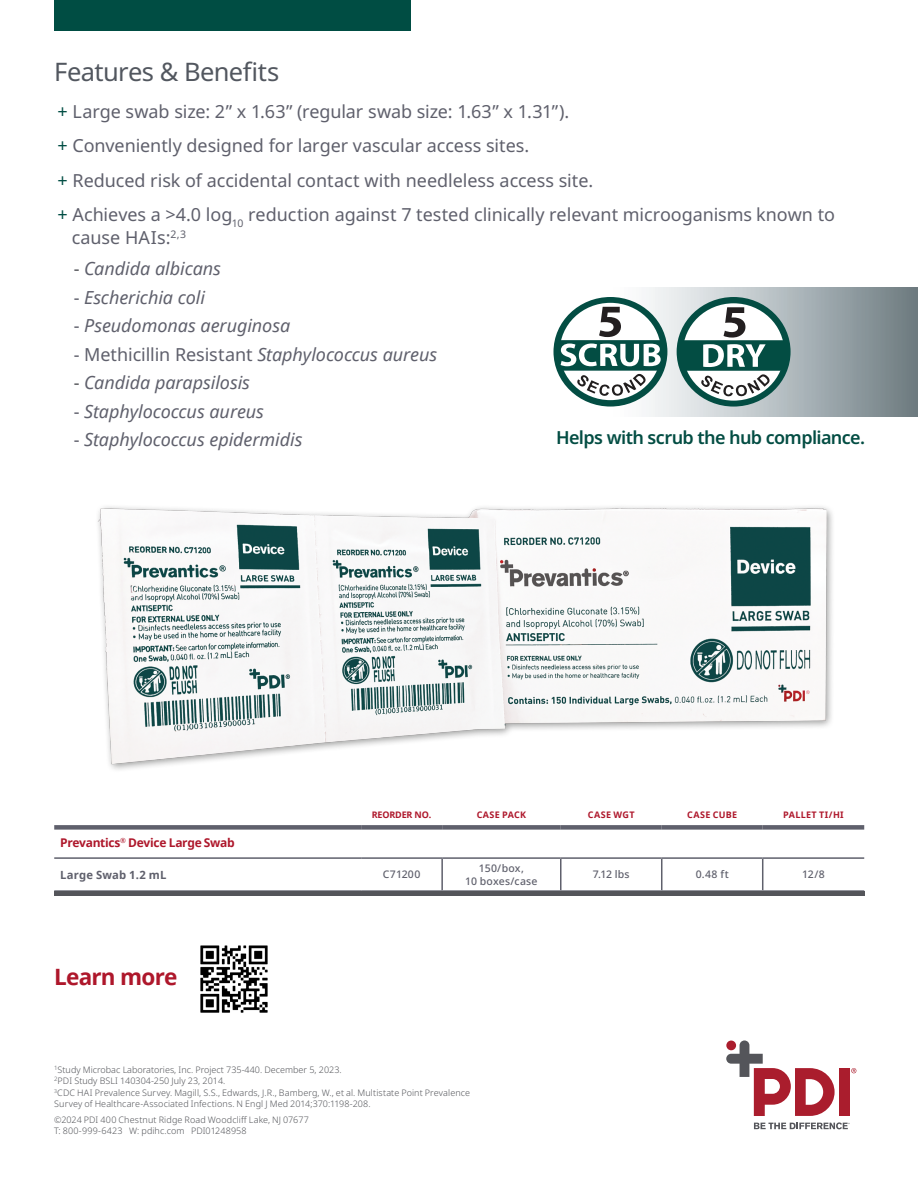
<style>
.page{position:relative;width:918px;height:1188px;background:#fff}
.page>*{position:absolute;margin:0;border:0;box-sizing:border-box;transform-origin:0 0}
.t1{font:25.5px "Noto Sans";letter-spacing:-.02em;color:#52575f}
.t2{font:700 22.5px "Noto Sans";letter-spacing:-.035em;color:#ae172b}
.t3{font:18px/22.5px "Noto Sans";letter-spacing:-.005em;color:#5f606c}
.t4{font:italic 18px "Noto Sans";letter-spacing:-.005em;color:#5f606c}
.t5{font:600 18px "Noto Sans";letter-spacing:-.035em;color:#034d43}
.t6{font:700 12px "Noto Sans";letter-spacing:-.025em;color:#ae172b}
.t7{font:700 11.25px "Noto Sans";letter-spacing:.015em;color:#5f606c}
.t8{font:500 10.5px/13.5px "Noto Sans";letter-spacing:.025em;color:#5f606c;text-align:center}
.t9{font:300 9px/11.2px "Noto Sans";letter-spacing:.01em;color:#54555a}
.t10{font:700 9px "Noto Sans";letter-spacing:.03em;color:#ae172b}
.t11{font:700 9px "Noto Sans";letter-spacing:-.02em;color:#ae172b}
.s1{color:#004d43}
.s2{font-style:normal;color:#54555a}
.s3{font-style:normal}
.s4{font-style:italic}
</style>
<div class="page">
<div style="left:54px;top:0;width:356px;height:30px;background:#004d43"></div>
<svg style="left:754px;top:1122px;width:96px;height:7px"></svg>
<div style="left:839px;top:1068px;width:11px;height:48px;background:#aa1d2d"></div>
<svg style="left:726px;top:1040px;width:109px;height:76px"></svg>
<div style="left:726px;top:1041px;width:10px;height:9px;background:#aa1d2d;border-radius:50%"></div>
<svg style="left:851px;top:1068px;width:5px;height:5px"></svg>
<div style="left:54px;top:825px;width:307px;height:5px;background:#5f606c"></div>
<div style="left:361px;top:825px;width:81px;height:5px;background:#5f606c"></div>
<div style="left:442px;top:825px;width:119px;height:5px;background:#5f606c"></div>
<div style="left:561px;top:825px;width:101px;height:5px;background:#5f606c"></div>
<div style="left:662px;top:825px;width:101px;height:5px;background:#5f606c"></div>
<div style="left:763px;top:825px;width:101px;height:5px;background:#5f606c"></div>
<hr style="left:441px;top:859px;width:2px;height:31px;background:#5f606c">
<hr style="left:560px;top:859px;width:2px;height:31px;background:#5f606c">
<hr style="left:661px;top:859px;width:1px;height:31px;background:#5f606c">
<hr style="left:762px;top:859px;width:1px;height:31px;background:#5f606c">
<hr style="left:54px;top:890px;width:307px;height:2px;background:#5f606c">
<hr style="left:361px;top:890px;width:81px;height:2px;background:#5f606c">
<hr style="left:442px;top:890px;width:119px;height:2px;background:#5f606c">
<hr style="left:561px;top:890px;width:101px;height:2px;background:#5f606c">
<hr style="left:662px;top:890px;width:101px;height:2px;background:#5f606c">
<hr style="left:763px;top:890px;width:101px;height:2px;background:#5f606c">
<hr style="left:54px;top:857px;width:307px;height:2px;background:#5f606c">
<hr style="left:361px;top:857px;width:81px;height:2px;background:#5f606c">
<hr style="left:442px;top:857px;width:119px;height:2px;background:#5f606c">
<hr style="left:561px;top:857px;width:101px;height:2px;background:#5f606c">
<hr style="left:662px;top:857px;width:101px;height:2px;background:#5f606c">
<hr style="left:763px;top:857px;width:101px;height:2px;background:#5f606c">
<div style="left:54px;top:891px;width:810px;height:5px;background:#54555a"></div>
<img style="left:200px;top:945px;width:68px;height:68px">
<div style="left:608px;top:288px;width:310px;height:129px;background:linear-gradient(to right,#fff,#717f85)"></div>
<div style="left:554px;top:297px;width:113px;height:110px;background:#034d43;border-radius:50%"></div>
<svg style="left:560px;top:303px;width:101px;height:97px"></svg>
<svg style="left:557px;top:307px;width:106px;height:89px"></svg>
<div style="left:677px;top:297px;width:114px;height:110px;background:#034d43;border-radius:50%"></div>
<svg style="left:683px;top:303px;width:101px;height:98px"></svg>
<svg style="left:681px;top:307px;width:107px;height:89px"></svg>
<img style="left:97px;top:506px;width:736px;height:264px">
<p class="t1" style="left:54px;top:54px;width:227px">Features &amp; Benefits</p>
<p class="t3" style="left:58px;top:100px;width:513px"><span class="s1">+</span> Large swab size: 2” x 1.63” (regular swab size: 1.63” x 1.31”).</p>
<p class="t3" style="left:58px;top:135px;width:473px"><span class="s1">+</span> Conveniently designed for larger vascular access sites.</p>
<p class="t3" style="left:58px;top:169px;width:537px"><span class="s1">+</span> Reduced risk of accidental contact with needleless access site.</p>
<p class="t3" style="left:72px;top:204px;width:765px;text-indent:-14px"><span class="s1">+</span> Achieves a &gt;4.0 log<sub>10</sub> reduction against 7 tested clinically relevant microoganisms known to cause HAIs:<sup>2,3</sup></p>
<p class="t4" style="left:74px;top:256px;width:149px"><span class="s2">-</span> Candida albicans</p>
<p class="t4" style="left:74px;top:285px;width:133px"><span class="s3">-</span> Escherichia coli</p>
<p class="t4" style="left:74px;top:313px;width:218px"><span class="s3">-</span> Pseudomonas aeruginosa</p>
<p class="t3" style="left:74px;top:344px;width:365px">- Methicillin Resistant <span class="s4">Staphylococcus aureus</span></p>
<p class="t4" style="left:74px;top:370px;width:178px"><span class="s2">-</span> Candida parapsilosis</p>
<p class="t4" style="left:74px;top:399px;width:192px"><span class="s3">-</span> Staphylococcus aureus</p>
<p class="t4" style="left:74px;top:427px;width:230px"><span class="s3">-</span> Staphylococcus epidermidis</p>
<p class="t5" style="left:556px;top:425px;width:311px">Helps with scrub the hub compliance.</p>
<p class="t11" style="left:372px;top:809px;width:61px">REORDER NO.</p>
<p class="t10" style="left:477px;top:809px;width:51px">CASE PACK</p>
<p class="t10" style="left:588px;top:809px;width:48px">CASE WGT</p>
<p class="t10" style="left:687px;top:809px;width:52px">CASE CUBE</p>
<p class="t10" style="left:783px;top:809px;width:62px">PALLET TI/HI</p>
<p class="t6" style="left:60px;top:834px;width:176px">Prevantics<sup>®</sup> Device Large Swab</p>
<p class="t7" style="left:60px;top:867px;width:108px">Large Swab 1.2 mL</p>
<p class="t8" style="left:383px;top:868px;width:39px">C71200</p>
<p class="t8" style="left:465px;top:861px;width:74px">150/box,<br>10 boxes/case</p>
<p class="t8" style="left:593px;top:868px;width:38px">7.12 lbs</p>
<p class="t8" style="left:696px;top:868px;width:35px">0.48 ft</p>
<p class="t8" style="left:802px;top:868px;width:24px">12/8</p>
<p class="t2" style="left:54px;top:961px;width:125px">Learn more</p>
<p class="t9" style="left:54px;top:1065px;width:289px"><sup>1</sup>Study Microbac Laboratories, Inc. Project 735-440. December 5, 2023.</p>
<p class="t9" style="left:54px;top:1076px;width:173px"><sup>2</sup>PDI Study BSLI 140304-250 July 23, 2014.</p>
<p class="t9" style="left:54px;top:1087px;width:417px"><sup>3</sup>CDC HAI Prevalence Survey. Magill, S.S., Edwards, J.R., Bamberg, W., et al. Multistate Point Prevalence<br>Survey of Healthcare-Associated Infections. N Engl J Med 2014;370:1198-208.</p>
<p class="t9" style="left:54px;top:1115px;width:256px">©2024 PDI 400 Chestnut Ridge Road Woodcliff Lake, NJ 07677<br>T: 800-999-6423 W: pdihc.com PDI01248958</p>
</div>
